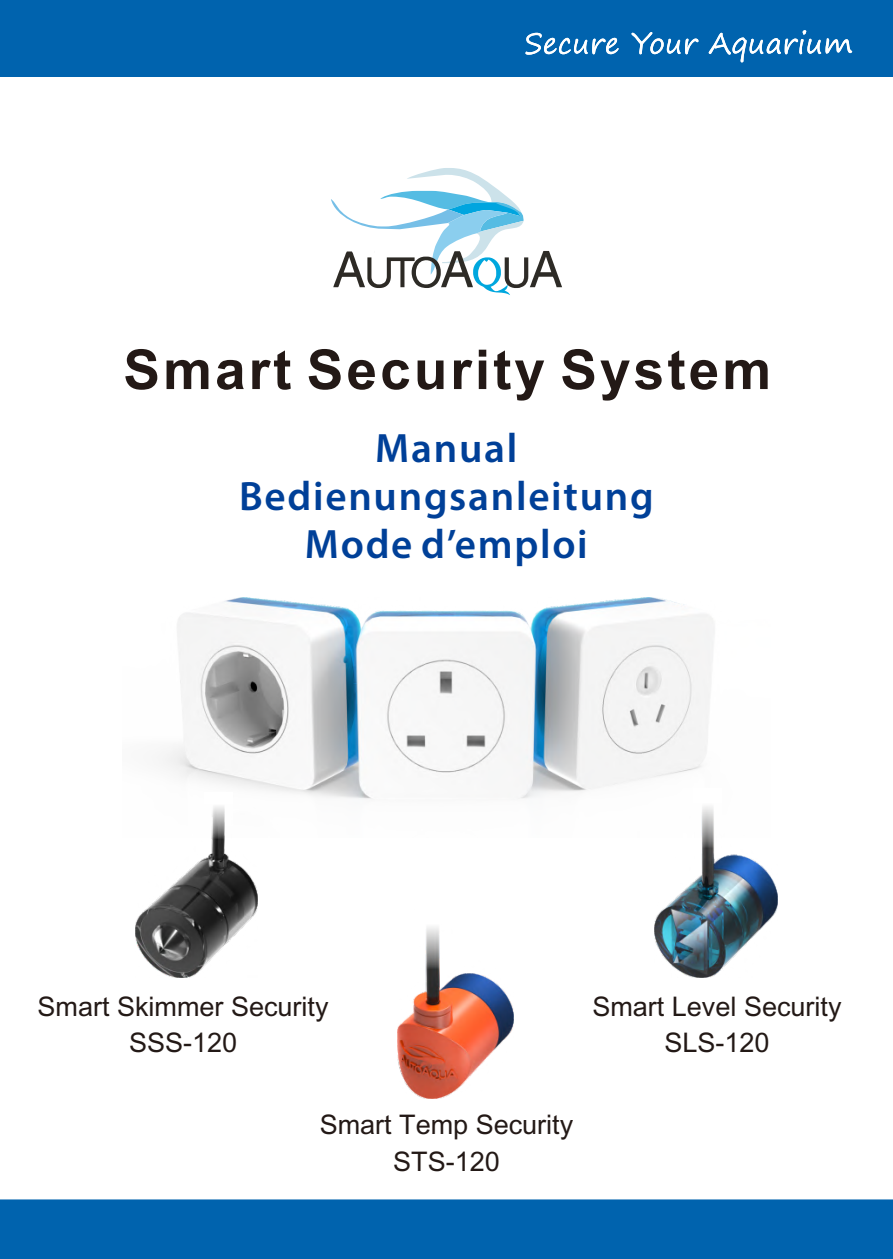
<style>
.page{position:relative;width:893px;height:1259px;background:#fff}
.page>*{position:absolute;margin:0;border:0;box-sizing:border-box;transform-origin:0 0}
.t1{font:700 54.9px "Arial";letter-spacing:.055em;color:#231916}
.t2{font:600 41.1px/48.3px "Myriad Pro";letter-spacing:.04em;color:#004098;text-align:center}
.t3{font:27px/36.3px "Arial Unicode MS";color:#231916;text-align:center}
</style>
<div class="page">
<div style="left:0;top:0;width:893px;height:77px;background:#0063ae"></div>
<div style="left:0;top:1199px;width:893px;height:60px;background:#0063ae"></div>
<svg style="left:331px;top:168px;width:231px;height:127px"></svg>
<svg style="left:525px;top:30px;width:327px;height:32px"></svg>
<img style="left:162px;top:598px;width:553px;height:201px">
<img style="left:135px;top:792px;width:122px;height:185px">
<svg style="left:204px;top:792px;width:29px;height:55px"></svg>
<img style="left:397px;top:973px;width:116px;height:125px">
<svg style="left:420px;top:927px;width:29px;height:53px"></svg>
<img style="left:654px;top:788px;width:123px;height:189px">
<svg style="left:694px;top:788px;width:28px;height:71px"></svg>
<h1 class="t1" style="left:123px;top:349px;width:649px">Smart Security System</h1>
<h2 class="t2" style="left:239px;top:427px;width:416px">Manual<br>Bedienungsanleitung<br>Mode d’emploi</h2>
<p class="t3" style="left:38px;top:990px;width:293px">Smart Skimmer Security<br>SSS-120</p>
<p class="t3" style="left:592px;top:991px;width:251px">Smart Level Security<br>SLS-120</p>
<p class="t3" style="left:320px;top:1109px;width:255px">Smart Temp Security<br>STS-120</p>
</div>
